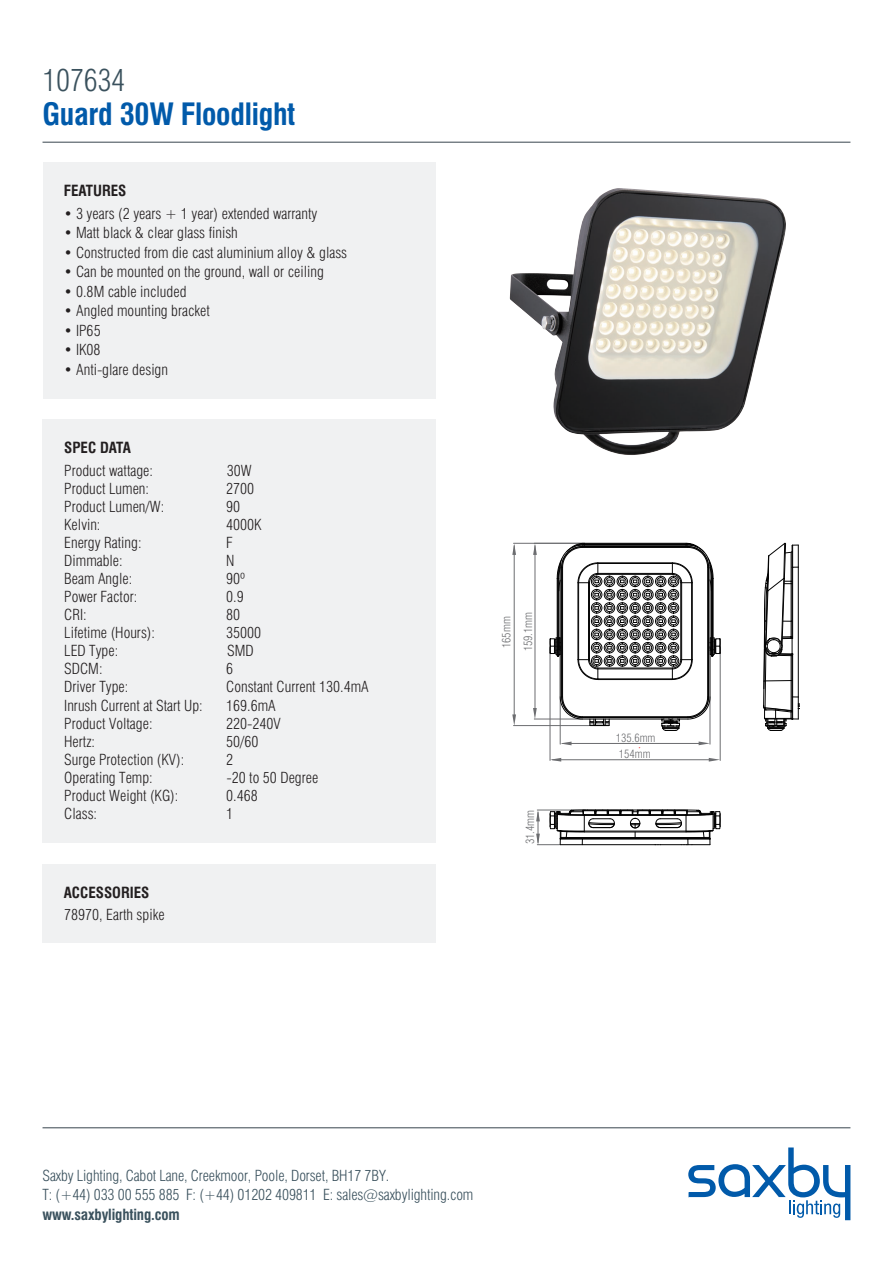
<style>
.page{position:relative;width:893px;height:1263px;background:#fff}
.page>*{position:absolute;margin:0;border:0;box-sizing:border-box;transform-origin:0 0}
.t1{font:700 condensed 30px "Swiss 721 BT";letter-spacing:-.01em;color:#015aaa}
.t2{font:300 condensed 30px "Swiss 721 BT";letter-spacing:-.01em;color:#3a515d}
.t3{font:300 condensed 15px "Swiss 721 BT";color:#231f20}
.t4{font:300 condensed 15px/19.5px "Swiss 721 BT";letter-spacing:-.01em;color:#3a515d}
.t5{font:700 condensed 15px "Swiss 721 BT";color:#231f20}
.t6{font:700 condensed 15px "Swiss 721 BT";letter-spacing:-.01em;color:#3a515d}
.t7{font:300 condensed 11.4px "Swiss 721 BT";color:#6c6d70}
</style>
<div class="page">
<hr style="left:43px;top:142px;width:807px;height:1px;background:#38454d">
<div style="left:43px;top:163px;width:393px;height:236px;background:#f0f1f2"></div>
<div style="left:43px;top:420px;width:393px;height:423px;background:#f0f1f2"></div>
<svg style="left:560px;top:741px;width:11px;height:4px"></svg>
<svg style="left:512px;top:544px;width:4px;height:11px"></svg>
<svg style="left:533px;top:544px;width:4px;height:11px"></svg>
<svg style="left:699px;top:741px;width:11px;height:4px"></svg>
<svg style="left:709px;top:758px;width:11px;height:4px"></svg>
<svg style="left:550px;top:758px;width:11px;height:4px"></svg>
<svg style="left:533px;top:708px;width:4px;height:11px"></svg>
<svg style="left:512px;top:714px;width:4px;height:11px"></svg>
<hr style="left:513px;top:543px;width:70px;height:1px;background:#6c6d70">
<hr style="left:513px;top:725px;width:76px;height:1px;background:#6c6d70">
<hr style="left:514px;top:546px;width:1px;height:170px;background:#6c6d70">
<hr style="left:534px;top:719px;width:47px;height:1px;background:#6c6d70">
<hr style="left:535px;top:546px;width:1px;height:163px;background:#6c6d70">
<hr style="left:550px;top:647px;width:1px;height:113px;background:#6c6d70">
<hr style="left:720px;top:647px;width:1px;height:113px;background:#6c6d70">
<hr style="left:552px;top:759px;width:157px;height:1px;background:#6c6d70">
<hr style="left:560px;top:698px;width:1px;height:46px;background:#6c6d70">
<hr style="left:710px;top:698px;width:1px;height:46px;background:#6c6d70">
<hr style="left:563px;top:743px;width:137px;height:1px;background:#6c6d70">
<svg style="left:550px;top:543px;width:171px;height:188px"></svg>
<svg style="left:763px;top:543px;width:36px;height:188px"></svg>
<svg style="left:536px;top:809px;width:185px;height:37px"></svg>
<img style="left:510px;top:188px;width:276px;height:267px">
<svg style="left:688px;top:1147px;width:162px;height:73px"></svg>
<hr style="left:43px;top:1127px;width:807px;height:1px;background:#38454d">
<div style="left:43px;top:864px;width:393px;height:78px;background:#f0f1f2"></div>
<h1 class="t2" style="left:43px;top:62px;width:84px">107634</h1>
<h1 class="t1" style="left:43px;top:96px;width:254px">Guard 30W Floodlight</h1>
<p class="t5" style="left:64px;top:181px;width:64px">FEATURES</p>
<p class="t3" style="left:64px;top:204px;width:255px">• 3 years (2 years + 1 year) extended warranty</p>
<p class="t3" style="left:64px;top:224px;width:176px">• Matt black &amp; clear glass finish</p>
<p class="t3" style="left:64px;top:243px;width:285px">• Constructed from die cast aluminium alloy &amp; glass</p>
<p class="t3" style="left:64px;top:263px;width:262px">• Can be mounted on the ground, wall or ceiling</p>
<p class="t3" style="left:64px;top:282px;width:124px">• 0.8M cable included</p>
<p class="t3" style="left:64px;top:302px;width:148px">• Angled mounting bracket</p>
<p class="t3" style="left:64px;top:321px;width:38px">• IP65</p>
<p class="t3" style="left:64px;top:341px;width:38px">• IK08</p>
<p class="t3" style="left:64px;top:360px;width:106px">• Anti-glare design</p>
<p class="t5" style="left:64px;top:439px;width:68px">SPEC DATA</p>
<p class="t3" style="left:64px;top:462px;width:90px">Product wattage:</p>
<p class="t3" style="left:227px;top:462px;width:26px">30W</p>
<p class="t3" style="left:64px;top:480px;width:86px">Product Lumen:</p>
<p class="t3" style="left:226px;top:480px;width:30px">2700</p>
<p class="t3" style="left:64px;top:498px;width:101px">Product Lumen/W:</p>
<p class="t3" style="left:226px;top:498px;width:16px">90</p>
<p class="t3" style="left:64px;top:516px;width:38px">Kelvin:</p>
<p class="t3" style="left:226px;top:516px;width:37px">4000K</p>
<p class="t3" style="left:64px;top:534px;width:79px">Energy Rating:</p>
<p class="t3" style="left:226px;top:534px;width:8px">F</p>
<p class="t3" style="left:64px;top:552px;width:60px">Dimmable:</p>
<p class="t3" style="left:226px;top:552px;width:10px">N</p>
<p class="t3" style="left:64px;top:570px;width:70px">Beam Angle:</p>
<p class="t3" style="left:226px;top:570px;width:21px">90º</p>
<p class="t3" style="left:64px;top:588px;width:75px">Power Factor:</p>
<p class="t3" style="left:226px;top:588px;width:19px">0.9</p>
<p class="t3" style="left:64px;top:606px;width:24px">CRI:</p>
<p class="t3" style="left:226px;top:606px;width:16px">80</p>
<p class="t3" style="left:64px;top:624px;width:92px">Lifetime (Hours):</p>
<p class="t3" style="left:226px;top:624px;width:37px">35000</p>
<p class="t3" style="left:64px;top:642px;width:55px">LED Type:</p>
<p class="t3" style="left:227px;top:642px;width:28px">SMD</p>
<p class="t3" style="left:64px;top:660px;width:40px">SDCM:</p>
<p class="t3" style="left:226px;top:660px;width:9px">6</p>
<p class="t3" style="left:64px;top:678px;width:66px">Driver Type:</p>
<p class="t3" style="left:226px;top:678px;width:144px">Constant Current 130.4mA</p>
<p class="t3" style="left:64px;top:696px;width:140px">Inrush Current at Start Up:</p>
<p class="t3" style="left:226px;top:696px;width:51px">169.6mA</p>
<p class="t3" style="left:64px;top:714px;width:90px">Product Voltage:</p>
<p class="t3" style="left:226px;top:714px;width:56px">220-240V</p>
<p class="t3" style="left:64px;top:732px;width:32px">Hertz:</p>
<p class="t3" style="left:226px;top:732px;width:34px">50/60</p>
<p class="t3" style="left:64px;top:750px;width:121px">Surge Protection (KV):</p>
<p class="t3" style="left:226px;top:750px;width:9px">2</p>
<p class="t3" style="left:64px;top:768px;width:90px">Operating Temp:</p>
<p class="t3" style="left:226px;top:768px;width:93px">-20 to 50 Degree</p>
<p class="t3" style="left:64px;top:786px;width:116px">Product Weight (KG):</p>
<p class="t3" style="left:226px;top:786px;width:33px">0.468</p>
<p class="t3" style="left:64px;top:804px;width:34px">Class:</p>
<p class="t3" style="left:226px;top:804px;width:9px">1</p>
<p class="t5" style="left:64px;top:883px;width:87px">ACCESSORIES</p>
<p class="t3" style="left:64px;top:906px;width:102px">78970, Earth spike</p>
<p class="t7" style="left:499px;top:648px;width:33px;rotate:-90deg">165mm</p>
<p class="t7" style="left:521px;top:651px;width:41px;rotate:-90deg">159.1mm</p>
<p class="t7" style="left:523px;top:844px;width:36px;rotate:-90deg">31.4mm</p>
<p class="t7" style="left:616px;top:731px;width:41px">135.6mm</p>
<p class="t7" style="left:619px;top:747px;width:33px">154mm</p>
<p class="t4" style="left:43px;top:1166px;width:432px">Saxby Lighting, Cabot Lane, Creekmoor, Poole, Dorset, BH17 7BY.<br>T: (+44) 033 00 555 885 F: (+44) 01202 409811 E: sales@saxbylighting.com</p>
<p class="t6" style="left:43px;top:1205px;width:139px">www.saxbylighting.com</p>
</div>
